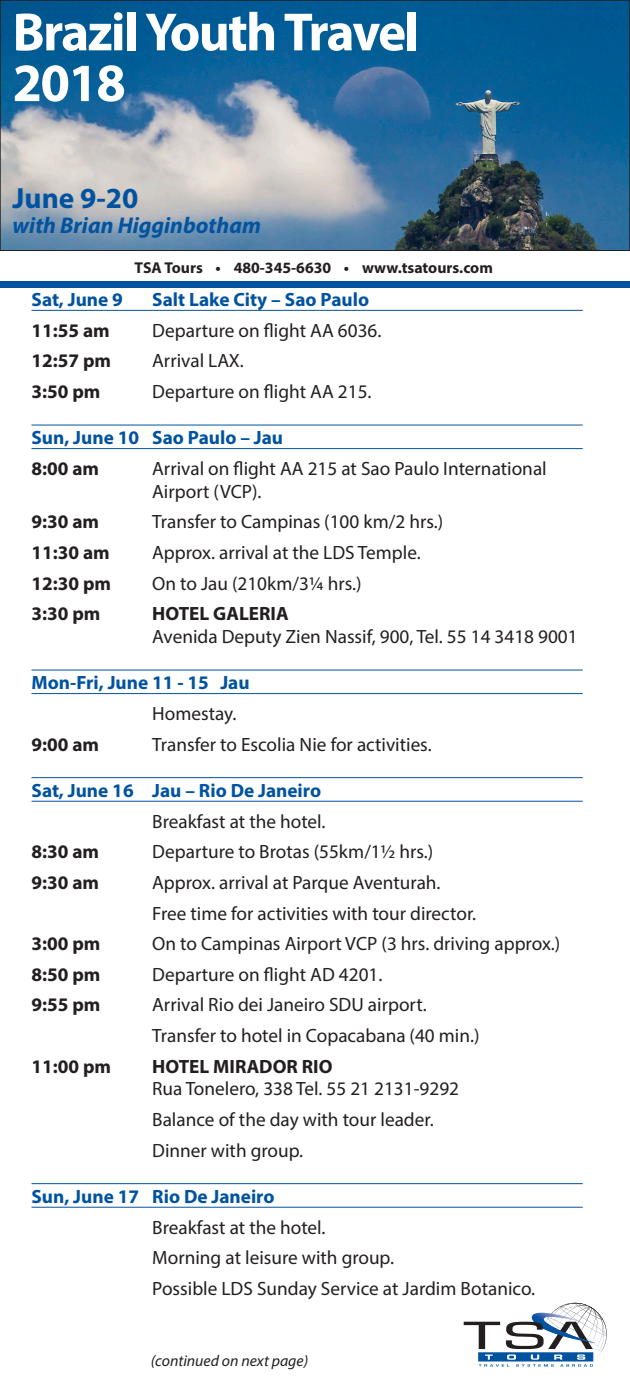
<style>
.page{position:relative;width:630px;height:1386px;background:#fff}
.page>*{position:absolute;margin:0;border:0;box-sizing:border-box;transform-origin:0 0}
.t1{font:700 54.25px/50.8px "Myriad Pro";letter-spacing:-.03em;color:#fff}
.t2{font:700 29.22px "Myriad Pro";color:#0153a0}
.t3{font:italic 700 22.75px "Myriad Pro";color:#0153a0}
.BODY{font:19.25px/22.8px "Myriad Pro";color:#231f20}
.DAY_LOCATION{font:700 19.25px "Myriad Pro";color:#0153a0}
.BODY-2{font:700 19.25px "Myriad Pro";color:#231f20}
.t4{font:700 15.75px "Myriad Pro";color:#231f20}
.BODY-3{font:italic 15.75px "Myriad Pro";color:#231f20}
.s1{font-weight:700}
</style>
<div class="page">
<img style="left:2px;top:2px;width:626px;height:247px">
<div style="left:0;top:0;width:630px;height:251px;border:1px solid #231f20"></div>
<div style="left:0;top:281px;width:630px;height:7px;background:#0153a0"></div>
<svg style="left:464px;top:1302px;width:143px;height:65px"></svg>
<hr style="left:32px;top:310px;width:551px;height:1px;background:#0153a0">
<hr style="left:32px;top:425px;width:551px;height:1px;background:#0153a0">
<hr style="left:32px;top:448px;width:551px;height:1px;background:#0153a0">
<hr style="left:32px;top:670px;width:551px;height:1px;background:#0153a0">
<hr style="left:32px;top:693px;width:551px;height:1px;background:#0153a0">
<hr style="left:32px;top:777px;width:551px;height:1px;background:#0153a0">
<hr style="left:32px;top:801px;width:551px;height:1px;background:#0153a0">
<hr style="left:32px;top:1183px;width:551px;height:1px;background:#0153a0">
<hr style="left:32px;top:1207px;width:551px;height:1px;background:#0153a0">
<h1 class="t1" style="left:13px;top:5px;width:408px">Brazil Youth Travel<br>2018</h1>
<h2 class="t2" style="left:13px;top:179px;width:127px">June 9-20</h2>
<p class="t3" style="left:13px;top:210px;width:250px">with Brian Higginbotham</p>
<p class="t4" style="left:135px;top:257px;width:360px">TSA Tours • 480-345-6630 • www.tsatours.com</p>
<p class="DAY_LOCATION" style="left:32px;top:287px;width:93px">Sat, June 9</p>
<p class="DAY_LOCATION" style="left:152px;top:287px;width:218px">Salt Lake City – Sao Paulo</p>
<p class="BODY-2" style="left:32px;top:318px;width:80px">11:55 am</p>
<p class="BODY" style="left:152px;top:319px;width:231px">Departure on flight AA 6036.</p>
<p class="BODY-2" style="left:32px;top:348px;width:81px">12:57 pm</p>
<p class="BODY" style="left:152px;top:349px;width:93px">Arrival LAX.</p>
<p class="BODY-2" style="left:32px;top:379px;width:71px">3:50 pm</p>
<p class="BODY" style="left:152px;top:380px;width:221px">Departure on flight AA 215.</p>
<p class="DAY_LOCATION" style="left:32px;top:425px;width:253px">Sun, June 10 Sao Paulo – Jau</p>
<p class="BODY-2" style="left:32px;top:456px;width:69px">8:00 am</p>
<p class="BODY" style="left:152px;top:457px;width:396px">Arrival on flight AA 215 at Sao Paulo International<br>Airport (VCP).</p>
<p class="BODY-2" style="left:32px;top:509px;width:69px">9:30 am</p>
<p class="BODY" style="left:152px;top:510px;width:293px">Transfer to Campinas (100 km/2 hrs.)</p>
<p class="BODY-2" style="left:32px;top:540px;width:80px">11:30 am</p>
<p class="BODY" style="left:152px;top:541px;width:270px">Approx. arrival at the LDS Temple.</p>
<p class="BODY-2" style="left:32px;top:571px;width:81px">12:30 pm</p>
<p class="BODY" style="left:152px;top:571px;width:211px">On to Jau (210km/3¼ hrs.)</p>
<p class="BODY-2" style="left:32px;top:601px;width:71px">3:30 pm</p>
<p class="BODY" style="left:152px;top:602px;width:427px"><span class="s1">HOTEL GALERIA<br></span>Avenida Deputy Zien Nassif, 900, Tel. 55 14 3418 9001</p>
<p class="DAY_LOCATION" style="left:32px;top:670px;width:220px">Mon-Fri, June 11 - 15 Jau</p>
<p class="BODY" style="left:152px;top:702px;width:86px">Homestay.</p>
<p class="BODY-2" style="left:32px;top:732px;width:69px">9:00 am</p>
<p class="BODY" style="left:152px;top:732px;width:281px">Transfer to Escolia Nie for activities.</p>
<p class="DAY_LOCATION" style="left:32px;top:778px;width:291px">Sat, June 16 Jau – Rio De Janeiro</p>
<p class="BODY" style="left:152px;top:809px;width:175px">Breakfast at the hotel.</p>
<p class="BODY-2" style="left:32px;top:839px;width:69px">8:30 am</p>
<p class="BODY" style="left:152px;top:840px;width:283px">Departure to Brotas (55km/1½ hrs.)</p>
<p class="BODY-2" style="left:32px;top:870px;width:69px">9:30 am</p>
<p class="BODY" style="left:152px;top:871px;width:290px">Approx. arrival at Parque Aventurah.</p>
<p class="BODY" style="left:152px;top:901px;width:326px">Free time for activities with tour director.</p>
<p class="BODY-2" style="left:32px;top:931px;width:71px">3:00 pm</p>
<p class="BODY" style="left:152px;top:932px;width:410px">On to Campinas Airport VCP (3 hrs. driving approx.)</p>
<p class="BODY-2" style="left:32px;top:962px;width:71px">8:50 pm</p>
<p class="BODY" style="left:152px;top:963px;width:232px">Departure on flight AD 4201.</p>
<p class="BODY-2" style="left:32px;top:992px;width:71px">9:55 pm</p>
<p class="BODY" style="left:152px;top:993px;width:276px">Arrival Rio dei Janeiro SDU airport.</p>
<p class="BODY" style="left:152px;top:1024px;width:329px">Transfer to hotel in Copacabana (40 min.)</p>
<p class="BODY-2" style="left:32px;top:1054px;width:81px">11:00 pm</p>
<p class="BODY" style="left:152px;top:1054px;width:308px"><span class="s1">HOTEL MIRADOR RIO<br></span>Rua Tonelero, 338 Tel. 55 21 2131-9292</p>
<p class="BODY" style="left:152px;top:1108px;width:283px">Balance of the day with tour leader.</p>
<p class="BODY" style="left:152px;top:1138px;width:152px">Dinner with group.</p>
<p class="DAY_LOCATION" style="left:32px;top:1184px;width:245px">Sun, June 17 Rio De Janeiro</p>
<p class="BODY" style="left:152px;top:1215px;width:175px">Breakfast at the hotel.</p>
<p class="BODY" style="left:152px;top:1246px;width:243px">Morning at leisure with group.</p>
<p class="BODY" style="left:152px;top:1277px;width:384px">Possible LDS Sunday Service at Jardim Botanico.</p>
<p class="BODY-3" style="left:151px;top:1351px;width:159px">(continued on next page)</p>
</div>
